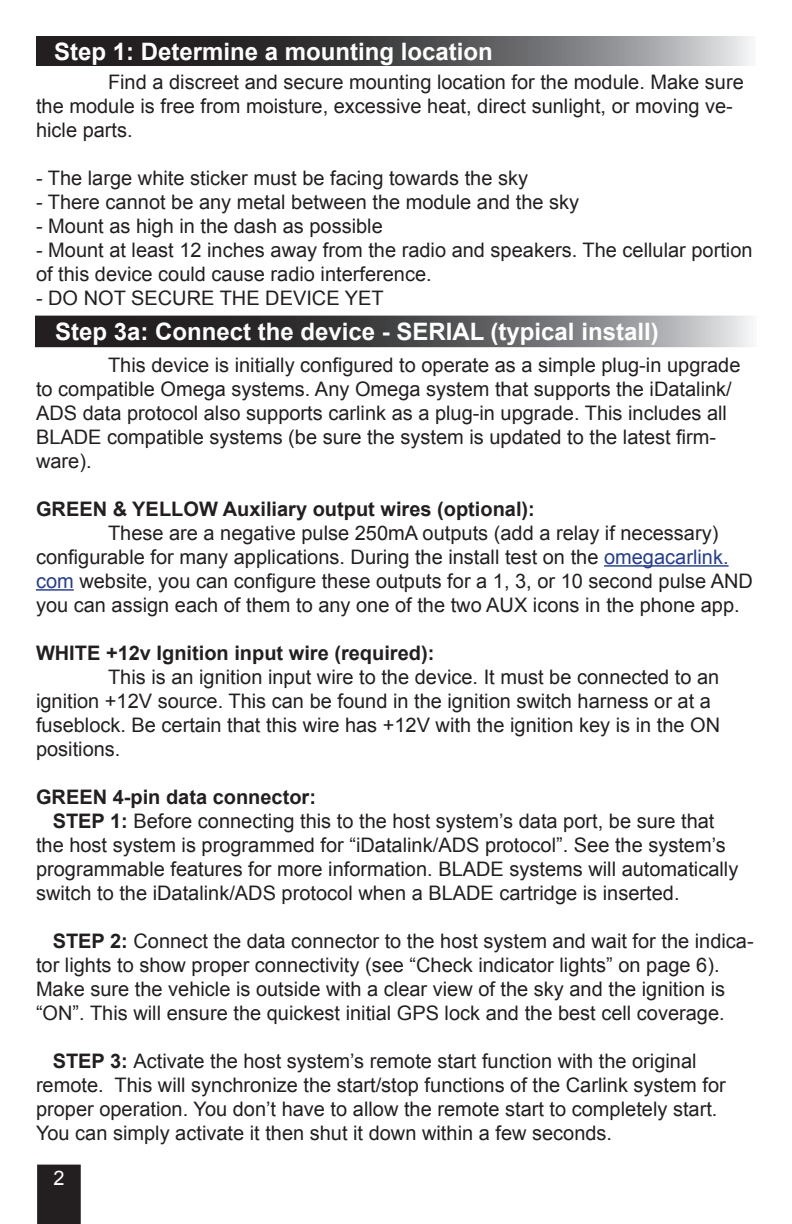
<style>
.page{position:relative;width:792px;height:1224px;background:#fff}
.page>*{position:absolute;margin:0;border:0;box-sizing:border-box;transform-origin:0 0}
.Section_title{font:700 24px "Arial";color:#fff}
.t1{font:20px/24px "Arial";color:#231f20}
.t2{font:700 20px "Arial";color:#231f20}
.t3{font:20px "Arial";color:#fff}
.s1{color:#253f8e}
.s2{font-weight:700}
</style>
<div class="page">
<div style="left:38px;top:1166px;width:42px;height:57px;background:#231f20"></div>
<div style="left:37px;top:1165px;width:44px;height:59px;border:2px solid #231f20"></div>
<svg style="left:36px;top:36px;width:715px;height:30px;background:#585759"></svg>
<svg style="left:38px;top:319px;width:713px;height:25px;background:#595859"></svg>
<hr style="left:604px;top:565px;width:125px;height:2px;background:#253f8e">
<hr style="left:36px;top:589px;width:38px;height:2px;background:#253f8e">
<p class="Section_title" style="left:54px;top:35px;width:440px">Step 1: Determine a mounting location</p>
<p class="t1" style="left:36px;top:70px;width:709px;text-indent:72px">Find a discreet and secure mounting location for the module. Make sure the module is free from moisture, excessive heat, direct sunlight, or moving ve&shy;hicle parts.</p>
<p class="t1" style="left:36px;top:166px;width:494px">- The large white sticker must be facing towards the sky</p>
<p class="t1" style="left:36px;top:190px;width:545px">- There cannot be any metal between the module and the sky</p>
<p class="t1" style="left:36px;top:214px;width:348px">- Mount as high in the dash as possible</p>
<p class="t1" style="left:36px;top:238px;width:718px">- Mount at least 12 inches away from the radio and speakers. The cellular portion of this device could cause radio interference.</p>
<p class="t1" style="left:36px;top:286px;width:349px">- DO NOT SECURE THE DEVICE YET</p>
<p class="Section_title" style="left:55px;top:316px;width:605px">Step 3a: Connect the device - SERIAL (typical install)</p>
<p class="t1" style="left:36px;top:353px;width:706px;text-indent:72px">This device is initially configured to operate as a simple plug-in upgrade to compatible Omega systems. Any Omega system that supports the iDatalink/ ADS data protocol also supports carlink as a plug-in upgrade. This includes all BLADE compatible systems (be sure the system is updated to the latest firm&shy;ware).</p>
<p class="t2" style="left:36px;top:496px;width:500px">GREEN &amp; YELLOW Auxiliary output wires (optional):</p>
<p class="t1" style="left:36px;top:521px;width:719px;text-indent:72px">These are a negative pulse 250mA outputs (add a relay if necessary) configurable for many applications. During the install test on the <span class="s1">omegacarlink. com</span> website, you can configure these outputs for a 1, 3, or 10 second pulse AND you can assign each of them to any one of the two AUX icons in the phone app.</p>
<p class="t2" style="left:36px;top:640px;width:400px">WHITE +12v Ignition input wire (required):</p>
<p class="t1" style="left:36px;top:665px;width:686px;text-indent:72px">This is an ignition input wire to the device. It must be connected to an ignition +12V source. This can be found in the ignition switch harness or at a fuseblock. Be certain that this wire has +12V with the ignition key is in the ON positions.</p>
<p class="t2" style="left:36px;top:784px;width:282px">GREEN 4-pin data connector:</p>
<p class="t1" style="left:36px;top:809px;width:704px;text-indent:17px"><span class="s2">STEP 1:</span> Before connecting this to the host system’s data port, be sure that the host system is programmed for “iDatalink/ADS protocol”. See the system’s programmable features for more information. BLADE systems will automatically switch to the iDatalink/ADS protocol when a BLADE cartridge is inserted.</p>
<p class="t1" style="left:36px;top:929px;width:719px;text-indent:17px"><span class="s2">STEP 2:</span> Connect the data connector to the host system and wait for the indica&shy;tor lights to show proper connectivity (see “Check indicator lights” on page 6).<br>Make sure the vehicle is outside with a clear view of the sky and the ignition is “ON”. This will ensure the quickest initial GPS lock and the best cell coverage.</p>
<p class="t1" style="left:36px;top:1049px;width:691px;text-indent:17px"><span class="s2">STEP 3:</span> Activate the host system’s remote start function with the original remote. This will synchronize the start/stop functions of the Carlink system for proper operation. You don’t have to allow the remote start to completely start.<br>You can simply activate it then shut it down within a few seconds.</p>
<p class="t3" style="left:53px;top:1165px;width:13px">2</p>
</div>
